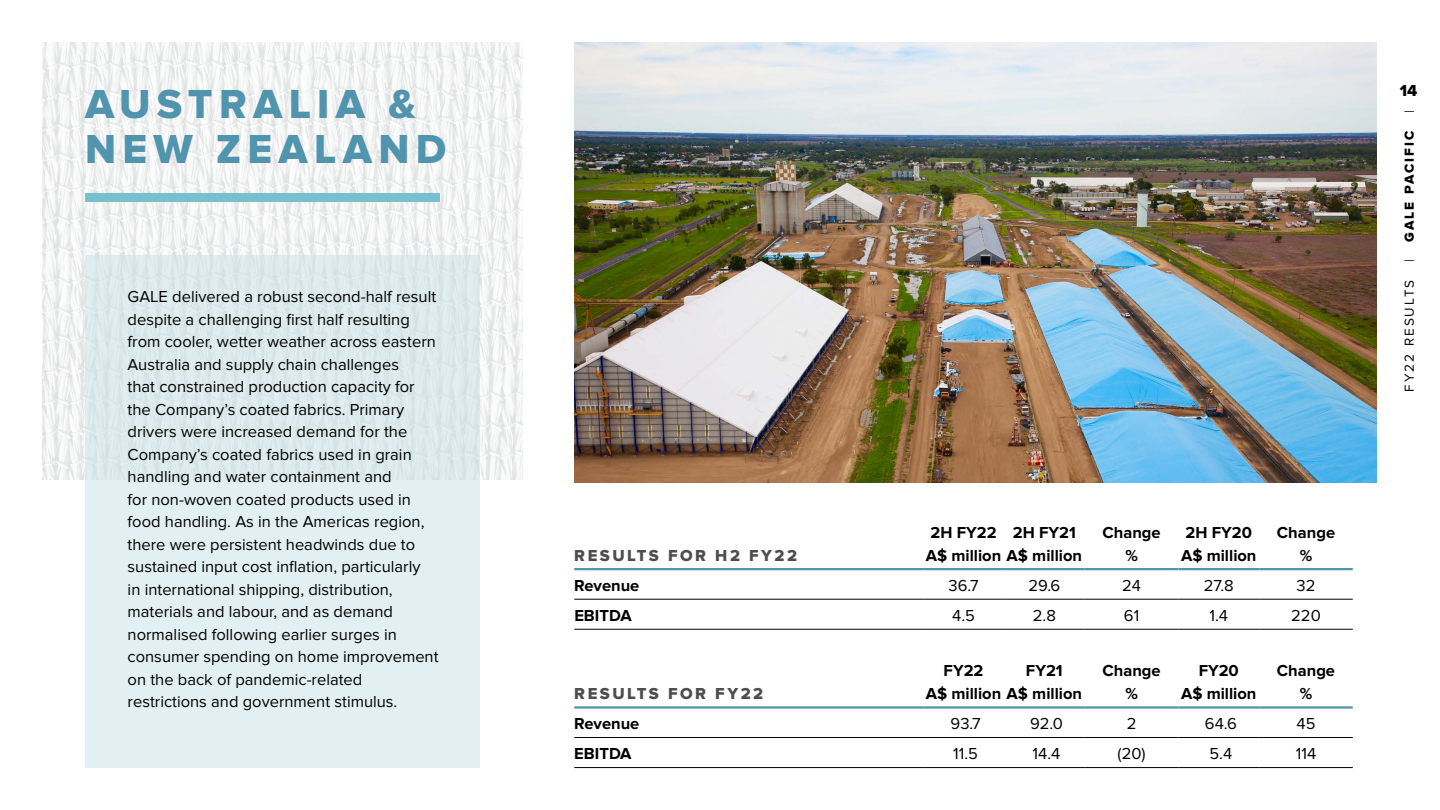
<style>
.page{position:relative;width:1440px;height:810px;background:#fff}
.page>*{position:absolute;margin:0;border:0;box-sizing:border-box;transform-origin:0 0}
.t1{font:42px/45px "Proxima Nova Extrabld";letter-spacing:.15em;color:#5194ad}
.t2{font:16.5px/22.5px "Proxima Nova";color:#000}
.t3{font:700 16.5px/22.5px "Proxima Nova";color:#000;text-align:center}
.t4{font:16.5px "Proxima Nova Extrabld";letter-spacing:.15em;color:#4d4d4f}
.t5{font:16.5px "Proxima Nova Extrabld";color:#000}
.t6{font:13.5px "Proxima Nova";letter-spacing:.15em;color:#000}
.t7{font:13.5px "Proxima Nova Extrabld";letter-spacing:.15em;color:#000}
</style>
<div class="page">
<img style="left:43px;top:43px;width:479px;height:437px">
<div style="left:85px;top:255px;width:395px;height:512px;background:linear-gradient(to right,#e0edf0,#e0edf0)"></div>
<div style="left:85px;top:193px;width:355px;height:9px;background:#76c1cd"></div>
<hr style="left:574px;top:599px;width:349px;height:1px;background:#000">
<hr style="left:923px;top:599px;width:80px;height:1px;background:#000">
<hr style="left:1003px;top:599px;width:81px;height:1px;background:#000">
<hr style="left:1084px;top:599px;width:94px;height:1px;background:#000">
<hr style="left:1178px;top:599px;width:81px;height:1px;background:#000">
<hr style="left:1259px;top:599px;width:93px;height:1px;background:#000">
<hr style="left:574px;top:629px;width:349px;height:1px;background:#000">
<hr style="left:923px;top:629px;width:80px;height:1px;background:#000">
<hr style="left:1003px;top:629px;width:81px;height:1px;background:#000">
<hr style="left:1084px;top:629px;width:94px;height:1px;background:#000">
<hr style="left:1178px;top:629px;width:81px;height:1px;background:#000">
<hr style="left:1259px;top:629px;width:93px;height:1px;background:#000">
<hr style="left:574px;top:568px;width:349px;height:2px;background:#5194ad">
<hr style="left:923px;top:568px;width:80px;height:2px;background:#5194ad">
<hr style="left:1003px;top:568px;width:81px;height:2px;background:#5194ad">
<hr style="left:1084px;top:568px;width:94px;height:2px;background:#5194ad">
<hr style="left:1178px;top:568px;width:81px;height:2px;background:#5194ad">
<hr style="left:1259px;top:568px;width:93px;height:2px;background:#5194ad">
<hr style="left:574px;top:737px;width:349px;height:1px;background:#000">
<hr style="left:923px;top:737px;width:80px;height:1px;background:#000">
<hr style="left:1003px;top:737px;width:81px;height:1px;background:#000">
<hr style="left:1084px;top:737px;width:94px;height:1px;background:#000">
<hr style="left:1178px;top:737px;width:81px;height:1px;background:#000">
<hr style="left:1259px;top:737px;width:93px;height:1px;background:#000">
<hr style="left:574px;top:767px;width:349px;height:1px;background:#000">
<hr style="left:923px;top:767px;width:80px;height:1px;background:#000">
<hr style="left:1003px;top:767px;width:81px;height:1px;background:#000">
<hr style="left:1084px;top:767px;width:94px;height:1px;background:#000">
<hr style="left:1178px;top:767px;width:81px;height:1px;background:#000">
<hr style="left:1259px;top:767px;width:93px;height:1px;background:#000">
<hr style="left:574px;top:706px;width:349px;height:3px;background:#5194ad">
<hr style="left:923px;top:706px;width:80px;height:3px;background:#5194ad">
<hr style="left:1003px;top:706px;width:81px;height:3px;background:#5194ad">
<hr style="left:1084px;top:706px;width:94px;height:3px;background:#5194ad">
<hr style="left:1178px;top:706px;width:81px;height:3px;background:#5194ad">
<hr style="left:1259px;top:706px;width:93px;height:3px;background:#5194ad">
<img style="left:574px;top:43px;width:802px;height:440px">
<h1 class="t1" style="left:85px;top:83px;width:363px">AUSTRALIA &amp;<br>NEW ZEALAND</h1>
<p class="t2" style="left:128px;top:286px;width:312px">GALE delivered a robust second-half result despite a challenging first half resulting from cooler, wetter weather across eastern Australia and supply chain challenges<br>that constrained production capacity for the Company’s coated fabrics. Primary drivers were increased demand for the Company’s coated fabrics used in grain handling and water containment and<br>for non-woven coated products used in food handling. As in the Americas region, there were persistent headwinds due to sustained input cost inflation, particularly<br>in international shipping, distribution, materials and labour, and as demand normalised following earlier surges in consumer spending on home improvement on the back of pandemic-related restrictions and government stimulus.</p>
<p class="t4" style="left:574px;top:546px;width:224px">RESULTS FOR H2 FY22</p>
<p class="t3" style="left:1012px;top:522px;width:64px">2H FY21</p>
<p class="t3" style="left:1102px;top:522px;width:60px">Change %</p>
<p class="t3" style="left:1181px;top:522px;width:77px;text-align:left">2H FY20<br>A$ million</p>
<p class="t3" style="left:1276px;top:522px;width:60px">Change %</p>
<p class="t3" style="left:925px;top:522px;width:158px;text-align:left">2H FY22<br>A$ million A$ million</p>
<p class="t3" style="left:574px;top:574px;width:67px">Revenue</p>
<p class="t2" style="left:948px;top:574px;width:32px">36.7</p>
<p class="t2" style="left:1028px;top:574px;width:33px">29.6</p>
<p class="t2" style="left:1122px;top:574px;width:20px">24</p>
<p class="t2" style="left:1203px;top:574px;width:31px">27.8</p>
<p class="t2" style="left:1296px;top:574px;width:20px">32</p>
<p class="t3" style="left:574px;top:604px;width:59px">EBITDA</p>
<p class="t2" style="left:952px;top:604px;width:24px">4.5</p>
<p class="t2" style="left:1032px;top:604px;width:25px">2.8</p>
<p class="t2" style="left:1123px;top:604px;width:17px">61</p>
<p class="t2" style="left:1209px;top:604px;width:20px">1.4</p>
<p class="t2" style="left:1291px;top:604px;width:31px">220</p>
<p class="t4" style="left:574px;top:684px;width:190px">RESULTS FOR FY22</p>
<p class="t3" style="left:1025px;top:660px;width:38px">FY21</p>
<p class="t3" style="left:1102px;top:660px;width:60px">Change %</p>
<p class="t3" style="left:1180px;top:660px;width:77px">FY20<br>A$ million</p>
<p class="t3" style="left:1276px;top:660px;width:60px">Change %</p>
<p class="t3" style="left:925px;top:660px;width:158px;text-align:left;text-indent:18px">FY22<br>A$ million A$ million</p>
<p class="t3" style="left:574px;top:713px;width:67px">Revenue</p>
<p class="t2" style="left:950px;top:713px;width:32px">93.7</p>
<p class="t2" style="left:1030px;top:713px;width:34px">92.0</p>
<p class="t2" style="left:1126px;top:713px;width:11px">2</p>
<p class="t2" style="left:1204px;top:713px;width:33px">64.6</p>
<p class="t2" style="left:1296px;top:713px;width:20px">45</p>
<p class="t3" style="left:574px;top:743px;width:59px">EBITDA</p>
<p class="t2" style="left:953px;top:743px;width:26px">11.5</p>
<p class="t2" style="left:1032px;top:743px;width:29px">14.4</p>
<p class="t2" style="left:1117px;top:743px;width:29px">(20)</p>
<p class="t2" style="left:1209px;top:743px;width:24px">5.4</p>
<p class="t2" style="left:1295px;top:743px;width:22px">114</p>
<p class="t5" style="left:1399px;top:81px;width:19px">14</p>
<p class="t6" style="left:1401px;top:113px;width:4px;rotate:-90deg">|</p>
<p class="t7" style="left:1401px;top:242px;width:112px;rotate:-90deg">GALE PACIFIC</p>
<p class="t6" style="left:1401px;top:262px;width:4px;rotate:-90deg">|</p>
<p class="t6" style="left:1401px;top:392px;width:113px;rotate:-90deg">FY22 RESULTS</p>
</div>
